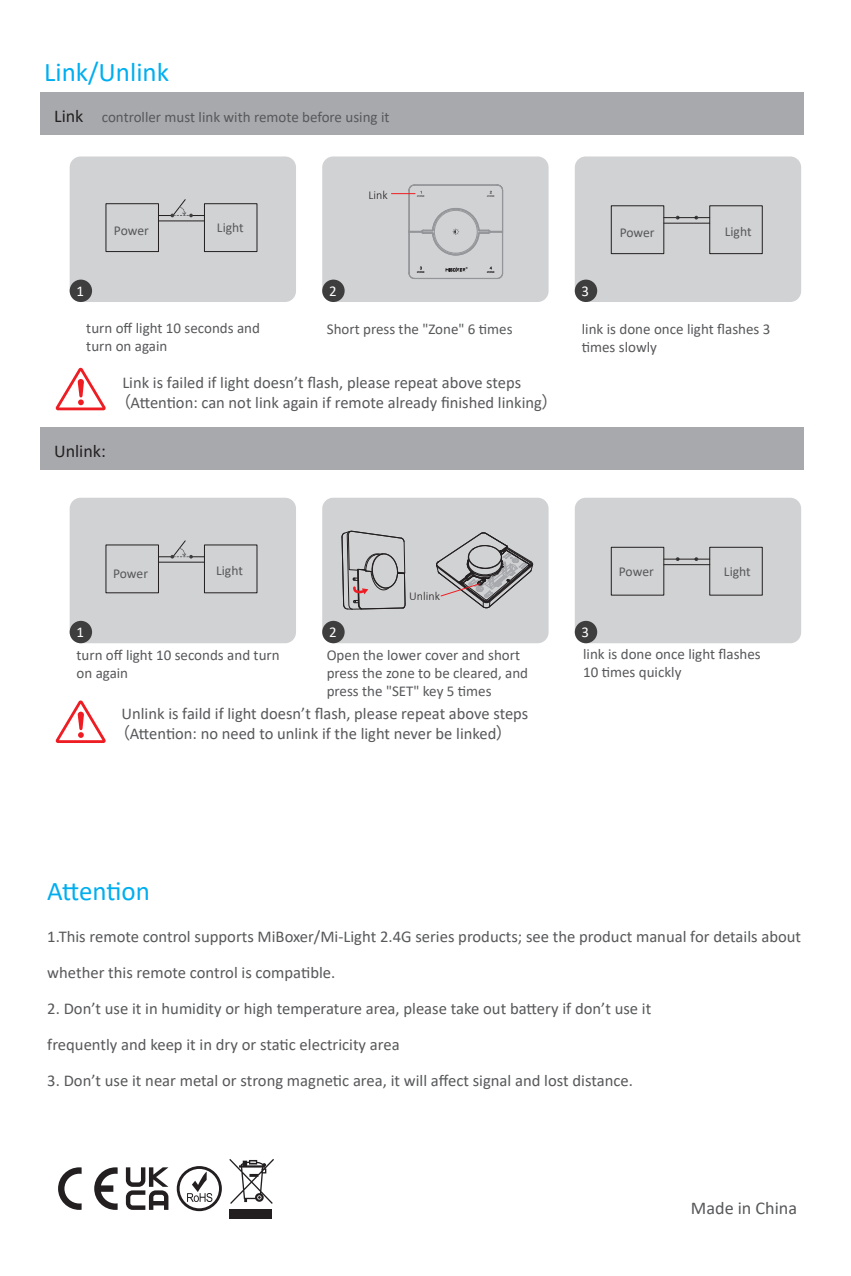
<style>
.page{position:relative;width:851px;height:1276px;background:#fff}
.page>*{position:absolute;margin:0;border:0;box-sizing:border-box;transform-origin:0 0}
.t1{font:27px "Calibri";color:#00aeef}
.t2{font:18px "Calibri";color:#57585a}
.t3{font:18px "Calibri";color:#231f20}
.t4{font:16.5px/19.8px "Calibri";color:#57585a}
.t5{font:15px/18px "Calibri";color:#57585a}
.t6{font:15px "Calibri";color:#fff}
.t7{font:13.5px "Calibri";color:#57585a}
.t8{font:300 12px "Calibri";color:#231f20}
.s1{font-family:"Source Han Sans CN"}
</style>
<div class="page">
<div style="left:229px;top:1208px;width:43px;height:10px;background:#231f20"></div>
<svg style="left:229px;top:1159px;width:45px;height:45px"></svg>
<svg style="left:94px;top:1167px;width:24px;height:43px"></svg>
<svg style="left:58px;top:1167px;width:24px;height:43px"></svg>
<svg style="left:177px;top:1166px;width:45px;height:45px"></svg>
<svg style="left:126px;top:1167px;width:42px;height:43px"></svg>
<div style="left:70px;top:156px;width:226px;height:146px;background:#d1d2d4;border-radius:11px"></div>
<div style="left:322px;top:156px;width:226px;height:146px;background:#d1d2d4;border-radius:11px"></div>
<div style="left:574px;top:156px;width:227px;height:146px;background:#d1d2d4;border-radius:11px"></div>
<div style="left:70px;top:280px;width:22px;height:22px;background:#3e3e3f;border-radius:50%"></div>
<div style="left:322px;top:280px;width:22px;height:22px;background:#3e3e3f;border-radius:50%"></div>
<div style="left:574px;top:280px;width:23px;height:22px;background:#3e3e3f;border-radius:50%"></div>
<hr style="left:158px;top:220px;width:46px;height:1px;background:#231f20">
<div style="left:106px;top:203px;width:53px;height:49px;border:1px solid #231f20"></div>
<div style="left:204px;top:203px;width:53px;height:49px;border:1px solid #231f20"></div>
<svg style="left:158px;top:199px;width:46px;height:18px"></svg>
<div style="left:70px;top:498px;width:226px;height:145px;background:#d1d2d4;border-radius:11px"></div>
<div style="left:322px;top:498px;width:226px;height:145px;background:#d1d2d4;border-radius:11px"></div>
<div style="left:574px;top:498px;width:227px;height:145px;background:#d1d2d4;border-radius:11px"></div>
<div style="left:70px;top:621px;width:22px;height:22px;background:#3e3e3f;border-radius:50%"></div>
<div style="left:322px;top:621px;width:22px;height:22px;background:#3e3e3f;border-radius:50%"></div>
<div style="left:574px;top:621px;width:23px;height:22px;background:#3e3e3f;border-radius:50%"></div>
<hr style="left:158px;top:561px;width:46px;height:1px;background:#231f20">
<div style="left:106px;top:544px;width:53px;height:49px;border:1px solid #231f20"></div>
<div style="left:204px;top:544px;width:53px;height:49px;border:1px solid #231f20"></div>
<svg style="left:158px;top:540px;width:46px;height:18px"></svg>
<hr style="left:663px;top:223px;width:46px;height:1px;background:#231f20">
<svg style="left:664px;top:216px;width:45px;height:3px"></svg>
<div style="left:611px;top:205px;width:53px;height:49px;border:1px solid #231f20"></div>
<div style="left:709px;top:205px;width:53px;height:49px;border:1px solid #231f20"></div>
<hr style="left:663px;top:564px;width:46px;height:1px;background:#231f20">
<svg style="left:664px;top:557px;width:45px;height:4px"></svg>
<div style="left:611px;top:547px;width:53px;height:48px;border:1px solid #231f20"></div>
<div style="left:709px;top:547px;width:53px;height:48px;border:1px solid #231f20"></div>
<div style="left:40px;top:93px;width:764px;height:42px;background:#a8a9ad"></div>
<svg style="left:56px;top:367px;width:50px;height:43px"></svg>
<svg style="left:56px;top:700px;width:50px;height:43px"></svg>
<div style="left:40px;top:428px;width:764px;height:42px;background:#a8a9ad"></div>
<svg style="left:436px;top:532px;width:97px;height:76px"></svg>
<svg style="left:342px;top:530px;width:64px;height:96px"></svg>
<hr style="left:414px;top:184px;width:83px;height:1px;background:#939598">
<hr style="left:502px;top:190px;width:1px;height:41px;background:#939598">
<hr style="left:414px;top:185px;width:83px;height:1px;background:#939598">
<hr style="left:408px;top:190px;width:1px;height:41px;background:#939598">
<hr style="left:408px;top:232px;width:1px;height:41px;background:#939598">
<hr style="left:414px;top:278px;width:83px;height:1px;background:#939598">
<hr style="left:502px;top:232px;width:1px;height:41px;background:#939598">
<svg style="left:445px;top:267px;width:22px;height:5px"></svg>
<svg style="left:408px;top:267px;width:14px;height:12px"></svg>
<svg style="left:489px;top:267px;width:14px;height:12px"></svg>
<svg style="left:489px;top:185px;width:14px;height:9px"></svg>
<svg style="left:408px;top:208px;width:95px;height:48px"></svg>
<svg style="left:391px;top:185px;width:30px;height:9px"></svg>
<h1 class="t1" style="left:44px;top:53px;width:126px">Link/Unlink</h1>
<p class="t3" style="left:54px;top:104px;width:31px">Link</p>
<p class="t5" style="left:102px;top:107px;width:289px">controller must link with remote before using it</p>
<p class="t7" style="left:114px;top:221px;width:36px">Power</p>
<p class="t7" style="left:217px;top:218px;width:28px">Light</p>
<p class="t8" style="left:368px;top:187px;width:21px">Link</p>
<p class="t6" style="left:76px;top:280px;width:9px">1</p>
<p class="t6" style="left:329px;top:280px;width:9px">2</p>
<p class="t6" style="left:581px;top:280px;width:9px">3</p>
<p class="t7" style="left:619px;top:223px;width:36px">Power</p>
<p class="t7" style="left:724px;top:222px;width:28px">Light</p>
<p class="t5" style="left:86px;top:319px;width:175px">turn off light 10 seconds and turn on again</p>
<p class="t5" style="left:327px;top:319px;width:187px">Short press the "Zone" 6 times</p>
<p class="t5" style="left:581px;top:319px;width:190px">link is done once light flashes 3 times slowly</p>
<p class="t4" style="left:115px;top:372px;width:444px;text-indent:8px">Link is failed if light doesn’t flash, please repeat above steps<span class="s1">（</span>Attention: can not link again if remote already finished linking<span class="s1">）</span></p>
<p class="t3" style="left:54px;top:438px;width:53px">Unlink:</p>
<p class="t7" style="left:113px;top:564px;width:36px">Power</p>
<p class="t7" style="left:216px;top:561px;width:28px">Light</p>
<p class="t7" style="left:618px;top:562px;width:36px">Power</p>
<p class="t7" style="left:723px;top:562px;width:28px">Light</p>
<p class="t8" style="left:409px;top:588px;width:32px">Unlink</p>
<p class="t6" style="left:76px;top:622px;width:9px">1</p>
<p class="t6" style="left:329px;top:622px;width:9px">2</p>
<p class="t6" style="left:581px;top:622px;width:9px">3</p>
<p class="t5" style="left:76px;top:646px;width:204px">turn off light 10 seconds and turn on again</p>
<p class="t5" style="left:326px;top:645px;width:203px">Open the lower cover and short press the zone to be cleared, and press the "SET" key 5 times</p>
<p class="t5" style="left:583px;top:644px;width:179px">link is done once light flashes<br>10 times quickly</p>
<p class="t4" style="left:114px;top:703px;width:416px;text-indent:8px">Unlink is faild if light doesn’t flash, please repeat above steps<span class="s1">（</span>Attention: no need to unlink if the light never be linked<span class="s1">）</span></p>
<h1 class="t1" style="left:47px;top:872px;width:104px">Attention</h1>
<p class="t4" style="left:47px;top:918px;width:755px;line-height:36px">1.This remote control supports MiBoxer/Mi-Light 2.4G series products; see the product manual for details about whether this remote control is compatible.</p>
<p class="t4" style="left:47px;top:990px;width:605px;line-height:36px">2. Don’t use it in humidity or high temperature area, please take out battery if don’t use it frequently and keep it in dry or static electricity area</p>
<p class="t4" style="left:47px;top:1070px;width:587px">3. Don’t use it near metal or strong magnetic area, it will affect signal and lost distance.</p>
<p class="t2" style="left:690px;top:1195px;width:108px">Made in China</p>
</div>
